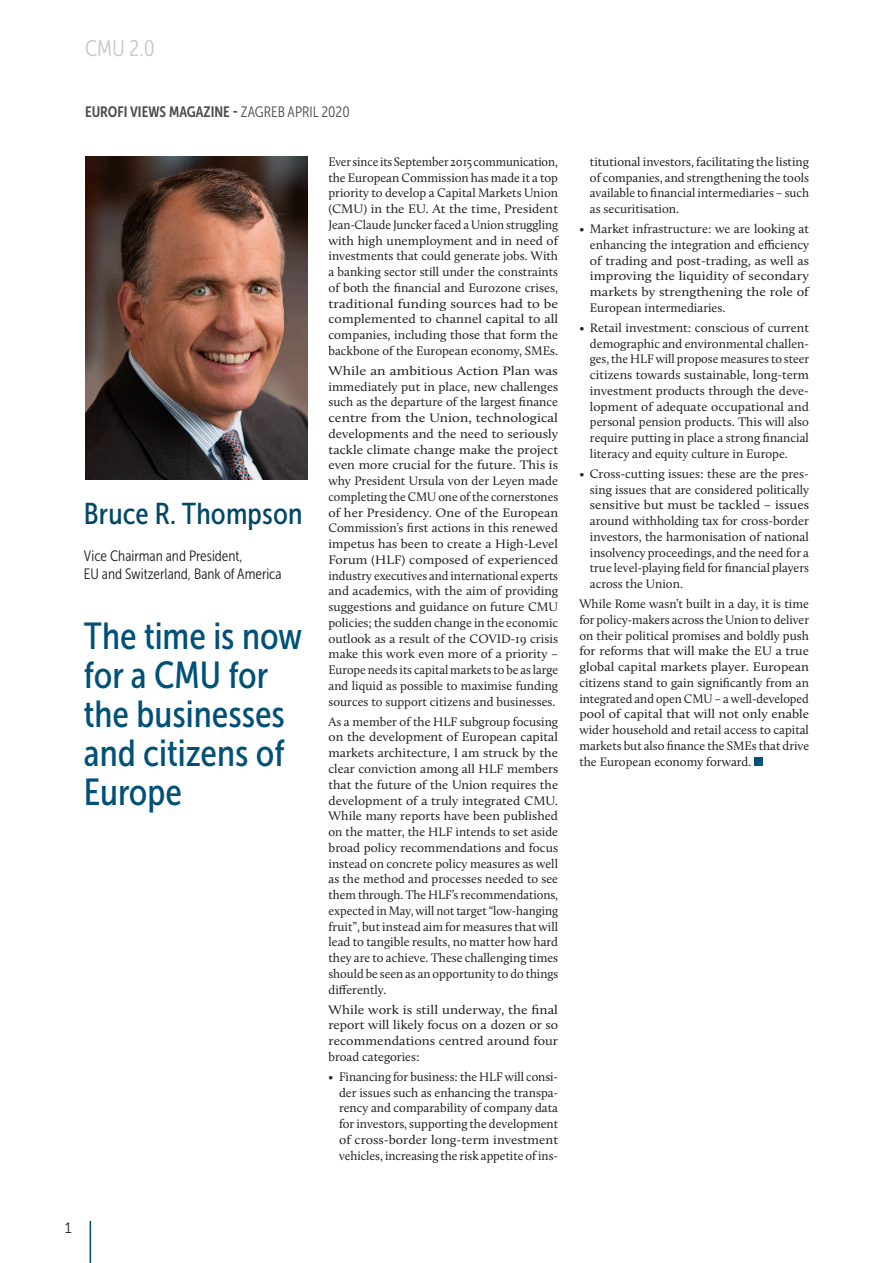
<style>
.page{position:relative;width:893px;height:1263px;background:#fff}
.page>*{position:absolute;margin:0;border:0;box-sizing:border-box;transform-origin:0 0}
.t1{font:37.5px/39px "Museo Sans Cond 500";color:#005078}
.PETIT_Nom{font:30px "Museo Sans Cond 500";letter-spacing:.005em;color:#004768}
.t2{font:22.5px "Museo Sans Cond 300";color:#c7c8ca}
.BODY_TEXT{font:15px/18px "Museo Sans Cond 300";color:#231f20}
.t3{font:15px "Museo Sans Cond 700";color:#4b4c4d}
.BULLETS{font:15px "Museo Sans 300";color:#231f20}
.BODY_TEXT-2{font:12.75px/15.8px "Calluna";color:#231f20;text-align:justify}
.BODY_TEXT-3{font:12.75px/15.8px "Calluna";color:#231f20;text-align:justify;scale:1.17 1}
.BODY_TEXT-4{font:12.75px/15.8px "Calluna";color:#231f20;text-align:justify;scale:1.11 1}
.s1{font-family:"Museo Sans Cond 300"}
</style>
<div class="page">
<div style="left:754px;top:757px;width:9px;height:9px;background:#005078"></div>
<img style="left:85px;top:156px;width:222px;height:323px">
<hr style="left:90px;top:1221px;width:1px;height:42px;background:#004768">
<p class="t2" style="left:85px;top:36px;width:71px">CMU 2.0</p>
<p class="t3" style="left:85px;top:103px;width:266px">EUROFI VIEWS MAGAZINE - <span class="s1">ZAGREB APRIL 2020</span></p>
<p class="PETIT_Nom" style="left:84px;top:497px;width:220px">Bruce R. Thompson</p>
<p class="BODY_TEXT" style="left:84px;top:547px;width:199px">Vice Chairman and President,<br>EU and Switzerland, Bank of America</p>
<p class="t1" style="left:84px;top:617px;width:220px">The time is now for a CMU for the businesses and citizens of<br>Europe</p>
<p class="BODY_TEXT-2" style="left:328px;top:154px;width:231px">Ever since its September 2015 communication, the European Commission has made it a top priority to develop a Capital Markets Union (CMU) in the EU. At the time, President Jean-Claude Juncker faced a Union struggling with high unemployment and in need of investments that could generate jobs. With a banking sector still under the constraints of both the financial and Eurozone crises, traditional funding sources had to be complemented to channel capital to all companies, including those that form the backbone of the European economy, SMEs.</p>
<p class="BODY_TEXT-3" style="left:328px;top:363px;width:198px">While an ambitious Action Plan was immediately put in place, new challenges such as the departure of the largest finance centre from the Union, technological developments and the need to seriously tackle climate change make the project even more crucial for the future. This is why President Ursula von der Leyen made completing the CMU one of the cornerstones of her Presidency. One of the European Commission’s first actions in this renewed impetus has been to create a High-Level Forum (HLF) composed of experienced industry executives and international experts and academics, with the aim of providing suggestions and guidance on future CMU policies; the sudden change in the economic outlook as a result of the COVID-19 crisis make this work even more of a priority – Europe needs its capital markets to be as large and liquid as possible to maximise funding sources to support citizens and businesses.</p>
<p class="BODY_TEXT-2" style="left:328px;top:713px;width:231px">As a member of the HLF subgroup focusing on the development of European capital markets architecture, I am struck by the clear conviction among all HLF members that the future of the Union requires the development of a truly integrated CMU.<br>While many reports have been published on the matter, the HLF intends to set aside broad policy recommendations and focus instead on concrete policy measures as well as the method and processes needed to see them through. The HLF’s recommendations, expected in May, will not target “low-hanging fruit”, but instead aim for measures that will lead to tangible results, no matter how hard they are to achieve. These challenging times should be seen as an opportunity to do things differently.</p>
<p class="BODY_TEXT-4" style="left:328px;top:1001px;width:208px">While work is still underway, the final report will likely focus on a dozen or so recommendations centred around four broad categories:</p>
<p class="BODY_TEXT-2" style="left:339px;top:1068px;width:221px;text-indent:-11px">• Financing for business: the HLF will consi&shy;der issues such as enhancing the transpa&shy;rency and comparability of company data for investors, supporting the development of cross-border long-term investment vehicles, increasing the risk appetite of ins-</p>
<p class="BODY_TEXT-2" style="left:590px;top:154px;width:221px">titutional investors, facilitating the listing of companies, and strengthening the tools available to financial intermediaries – such as securitisation.</p>
<p class="BODY_TEXT-2" style="left:590px;top:221px;width:221px;text-indent:-11px">• Market infrastructure: we are looking at enhancing the integration and efficiency of trading and post-trading, as well as improving the liquidity of secondary markets by strengthening the role of European intermediaries.</p>
<p class="BODY_TEXT-2" style="left:590px;top:320px;width:221px;text-indent:-11px">• Retail investment: conscious of current demographic and environmental challen&shy;ges, the HLF will propose measures to steer citizens towards sustainable, long-term investment products through the deve&shy;lopment of adequate occupational and personal pension products. This will also require putting in place a strong financial literacy and equity culture in Europe.</p>
<p class="BODY_TEXT-2" style="left:590px;top:466px;width:221px;text-indent:-11px">• Cross-cutting issues: these are the pres&shy;sing issues that are considered politically sensitive but must be tackled – issues around withholding tax for cross-border investors, the harmonisation of national insolvency proceedings, and the need for a true level-playing field for financial players across the Union.</p>
<p class="BODY_TEXT-2" style="left:579px;top:596px;width:231px">While Rome wasn’t built in a day, it is time for policy-makers across the Union to deliver on their political promises and boldly push for reforms that will make the EU a true global capital markets player. European citizens stand to gain significantly from an integrated and open CMU – a well-developed pool of capital that will not only enable wider household and retail access to capital markets but also finance the SMEs that drive the European economy forward.</p>
<p class="BULLETS" style="left:65px;top:1220px;width:8px">1</p>
</div>
